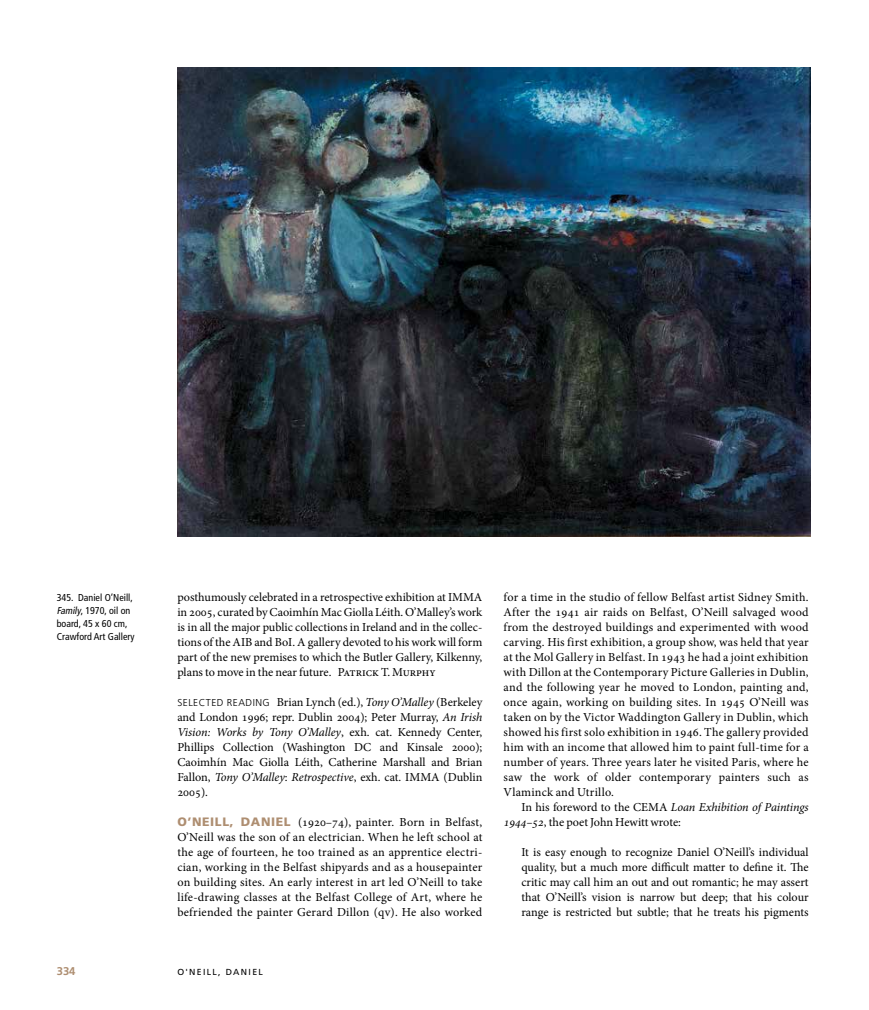
<style>
.page{position:relative;width:869px;height:1010px;background:#fff}
.page>*{position:absolute;margin:0;border:0;box-sizing:border-box;transform-origin:0 0}
.t1{font:12.25px/15px "Minion Pro";letter-spacing:.005em;color:#000;text-align:justify}
.t2{font:700 11.25px "Frutiger LT Std";color:#ae8e71}
.t3{font:condensed 10px/13.1px "Frutiger LT Std";color:#000}
.t4{font:8.75px "Frutiger LT Std";letter-spacing:.15em;color:#000}
.s1{font-style:italic}
.s2{font-family:"Frutiger LT Std";font-weight:300;font-size:10px}
.s3{font-family:"Frutiger LT Std";font-weight:900;color:#ae8e71}
</style>
<div class="page">
<img style="left:177px;top:67px;width:633px;height:470px">
<p class="t3" style="left:57px;top:591px;width:79px">345. Daniel O’Neill,<br><span class="s1">Family</span>, 1970, oil on board, 45 x 60 cm,<br>Crawford Art Gallery</p>
<p class="t1" style="left:177px;top:590px;width:306px">posthumously celebrated in a retrospective exhibition at IMMA in 2005, curated by Caoimhín Mac Giolla Léith. O’Malley’s work is in all the major public collections in Ireland and in the collec&shy;tions of the AIB and BoI. A gallery devoted to his work will form part of the new premises to which the Butler Gallery, Kilkenny, plans to move in the near future. Patrick T. Murphy</p>
<p class="t1" style="left:177px;top:695px;width:306px"><span class="s2">SELECTED READING</span> Brian Lynch (ed.), <span class="s1">Tony O’Malley</span> (Berkeley and London 1996; repr. Dublin 2004); Peter Murray, <span class="s1">An Irish Vision: Works by Tony O’Malley</span>, exh. cat. Kennedy Center, Phillips Collection (Washington DC and Kinsale 2000); Caoimhín Mac Giolla Léith, Catherine Marshall and Brian Fallon, <span class="s1">Tony O’Malley</span>: <span class="s1">Retrospective</span>, exh. cat. IMMA (Dublin 2005).</p>
<p class="t1" style="left:177px;top:815px;width:306px"><span class="s3">O’NEILL, DANIEL</span> (1920–74), painter. Born in Belfast, O’Neill was the son of an electrician. When he left school at the age of fourteen, he too trained as an apprentice electri&shy;cian, working in the Belfast shipyards and as a housepainter on building sites. An early interest in art led O’Neill to take life-drawing classes at the Belfast College of Art, where he befriended the painter Gerard Dillon (qv). He also worked</p>
<p class="t2" style="left:57px;top:964px;width:20px">334</p>
<p class="t4" style="left:177px;top:966px;width:87px">O'NEILL, DANIEL</p>
<p class="t1" style="left:503px;top:590px;width:306px">for a time in the studio of fellow Belfast artist Sidney Smith.<br>After the 1941 air raids on Belfast, O’Neill salvaged wood from the destroyed buildings and experimented with wood carving. His first exhibition, a group show, was held that year at the Mol Gallery in Belfast. In 1943 he had a joint exhibition with Dillon at the Contemporary Picture Galleries in Dublin, and the following year he moved to London, painting and, once again, working on building sites. In 1945 O’Neill was taken on by the Victor Waddington Gallery in Dublin, which showed his first solo exhibition in 1946. The gallery provided him with an income that allowed him to paint full-time for a number of years. Three years later he visited Paris, where he saw the work of older contemporary painters such as Vlaminck and Utrillo.</p>
<p class="t1" style="left:503px;top:800px;width:306px;text-indent:18px">In his foreword to the CEMA <span class="s1">Loan Exhibition of Paintings<br>1944–52</span>, the poet John Hewitt wrote:</p>
<p class="t1" style="left:521px;top:845px;width:289px">It is easy enough to recognize Daniel O’Neill’s individual quality, but a much more difficult matter to define it. The critic may call him an out and out romantic; he may assert that O’Neill’s vision is narrow but deep; that his colour range is restricted but subtle; that he treats his pigments</p>
</div>
